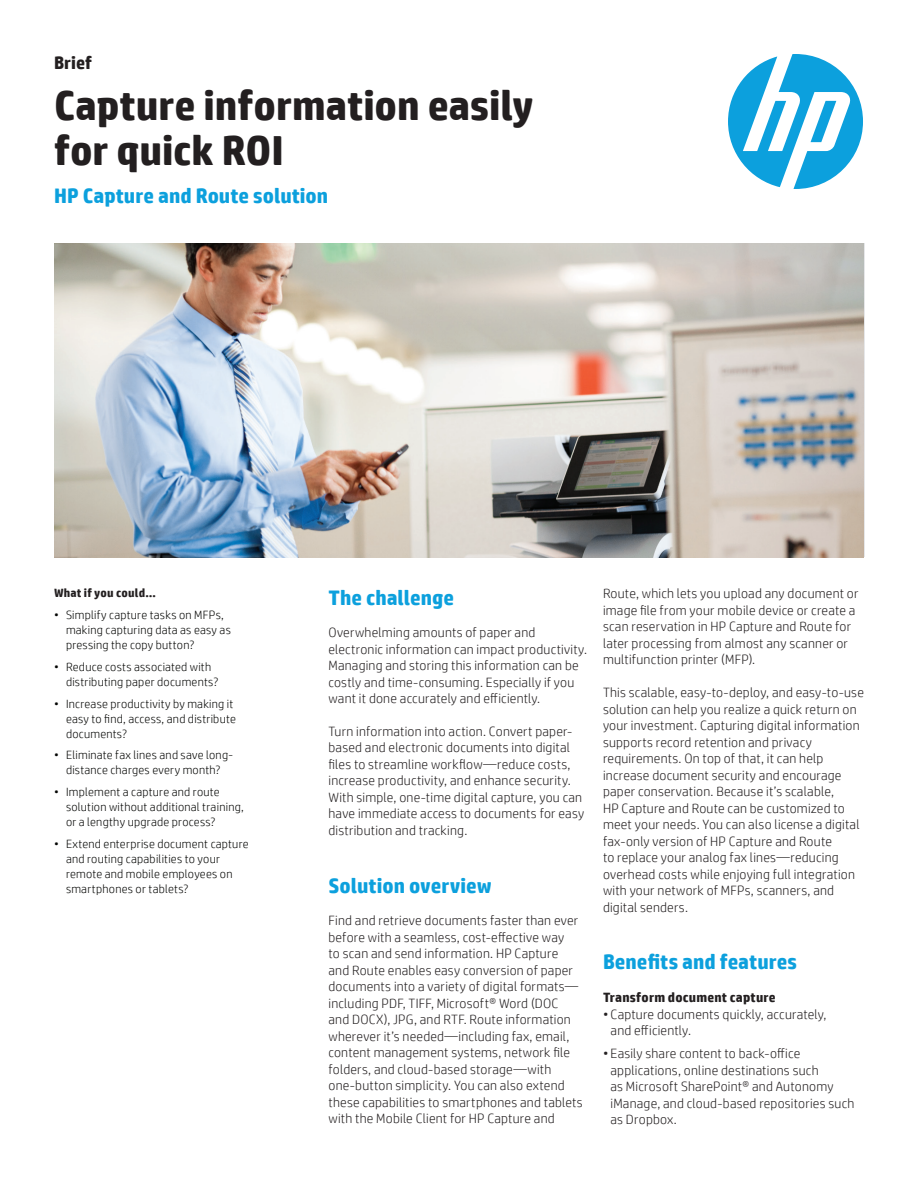
<style>
.page{position:relative;width:918px;height:1188px;background:#fff}
.page>*{position:absolute;margin:0;border:0;box-sizing:border-box;transform-origin:0 0}
.Headline_28_30{font:700 42px/45px "HP Simplified";color:#231f20}
.Subhead_14_16_bold_b{font:700 21px "HP Simplified";color:#0ca0dd}
.Document_type_12_14{font:700 18px "HP Simplified";letter-spacing:.005em;color:#231f20}
.Body_last{font:300 13.5px/16.5px "HP Simplified";letter-spacing:.015em;color:#231f20}
.Body{font:300 13.5px/16.5px "HP Simplified";letter-spacing:.015em;color:#231f20}
.Body_header_bold{font:700 13.5px "HP Simplified";letter-spacing:.015em;color:#231f20}
.t1{font:300 12px/15px "HP Simplified";letter-spacing:.02em;color:#040503}
.Sidebar_header{font:700 12px "HP Simplified";letter-spacing:.02em;color:#231f20}
</style>
<div class="page">
<svg style="left:728px;top:54px;width:135px;height:135px"></svg>
<img style="left:54px;top:244px;width:810px;height:313px">
<p class="Document_type_12_14" style="left:54px;top:51px;width:40px">Brief</p>
<p class="Headline_28_30" style="left:54px;top:83px;width:481px">Capture information easily for quick ROI</p>
<p class="Subhead_14_16_bold_b" style="left:54px;top:182px;width:276px">HP Capture and Route solution</p>
<p class="Sidebar_header" style="left:54px;top:585px;width:103px">What if you could…</p>
<p class="t1" style="left:66px;top:607px;width:166px;text-indent:-12px">• Simplify capture tasks on MFPs, making capturing data as easy as pressing the copy button?</p>
<p class="t1" style="left:66px;top:659px;width:154px;text-indent:-12px">• Reduce costs associated with distributing paper documents?</p>
<p class="t1" style="left:66px;top:696px;width:171px;text-indent:-12px">• Increase productivity by making it easy to find, access, and distribute documents?</p>
<p class="t1" style="left:54px;top:747px;width:181px;text-align:center">• Eliminate fax lines and save long&shy;distance charges every month?</p>
<p class="t1" style="left:66px;top:784px;width:179px;text-indent:-12px">• Implement a capture and route solution without additional training, or a lengthy upgrade process?</p>
<p class="t1" style="left:66px;top:836px;width:184px;text-indent:-12px">• Extend enterprise document capture and routing capabilities to your remote and mobile employees on smartphones or tablets?</p>
<p class="Subhead_14_16_bold_b" style="left:328px;top:584px;width:127px">The challenge</p>
<p class="Body" style="left:328px;top:624px;width:260px">Overwhelming amounts of paper and electronic information can impact productivity.<br>Managing and storing this information can be costly and time-consuming. Especially if you want it done accurately and efficiently.</p>
<p class="Body_last" style="left:328px;top:723px;width:257px">Turn information into action. Convert paper&shy;based and electronic documents into digital files to streamline workflow—reduce costs, increase productivity, and enhance security.<br>With simple, one-time digital capture, you can have immediate access to documents for easy distribution and tracking.</p>
<p class="Subhead_14_16_bold_b" style="left:328px;top:872px;width:165px">Solution overview</p>
<p class="Body" style="left:328px;top:912px;width:256px">Find and retrieve documents faster than ever before with a seamless, cost-effective way<br>to scan and send information. HP Capture<br>and Route enables easy conversion of paper documents into a variety of digital formats— including PDF, TIFF, Microsoft® Word (DOC<br>and DOCX), JPG, and RTF. Route information wherever it’s needed—including fax, email, content management systems, network file folders, and cloud-based storage—with one-button simplicity. You can also extend these capabilities to smartphones and tablets with the Mobile Client for HP Capture and</p>
<p class="Body" style="left:603px;top:585px;width:257px">Route, which lets you upload any document or image file from your mobile device or create a scan reservation in HP Capture and Route for later processing from almost any scanner or multifunction printer (MFP).</p>
<p class="Body_last" style="left:603px;top:684px;width:262px">This scalable, easy-to-deploy, and easy-to-use solution can help you realize a quick return on your investment. Capturing digital information supports record retention and privacy requirements. On top of that, it can help increase document security and encourage paper conservation. Because it’s scalable,<br>HP Capture and Route can be customized to meet your needs. You can also license a digital fax-only version of HP Capture and Route<br>to replace your analog fax lines—reducing overhead costs while enjoying full integration with your network of MFPs, scanners, and digital senders.</p>
<p class="Subhead_14_16_bold_b" style="left:603px;top:948px;width:196px">Benefits and features</p>
<p class="Body_header_bold" style="left:603px;top:989px;width:174px">Transform document capture</p>
<p class="Body_last" style="left:611px;top:1005px;width:218px;text-indent:-8px">• Capture documents quickly, accurately, and efficiently.</p>
<p class="Body_last" style="left:611px;top:1045px;width:245px;text-indent:-8px">• Easily share content to back-office applications, online destinations such<br>as Microsoft SharePoint® and Autonomy iManage, and cloud-based repositories such as Dropbox.</p>
</div>
